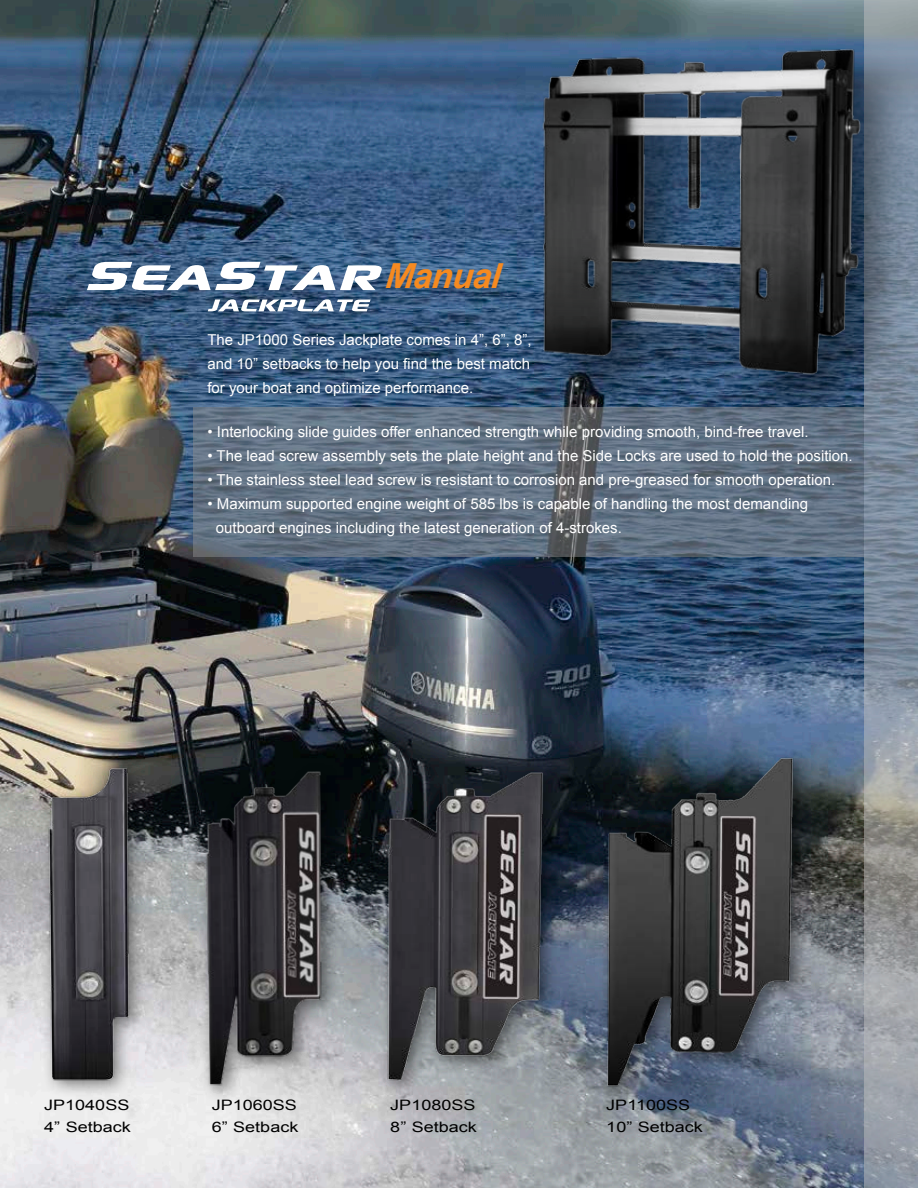
<style>
.page{position:relative;width:918px;height:1188px;background:#fff}
.page>*{position:absolute;margin:0;border:0;box-sizing:border-box;transform-origin:0 0}
.t1{font:italic 700 34.5px "Arial";color:#f68a20}
.t2{font:15px/24px "Arial";color:#fff;text-align:justify}
.t3{font:14.4px "Arial";color:#000;scale:1.25 1}
</style>
<div class="page">
<img style="left:0;top:0;width:864px;height:1188px">
<div style="left:39px;top:758px;width:109px;height:340px;background:#000;opacity:.5"></div>
<img style="left:30px;top:759px;width:115px;height:330px">
<div style="left:197px;top:762px;width:145px;height:342px;background:#000;opacity:.5"></div>
<img style="left:184px;top:762px;width:151px;height:330px">
<div style="left:378px;top:763px;width:183px;height:336px;background:#000;opacity:.5"></div>
<img style="left:369px;top:761px;width:193px;height:330px">
<img style="left:586px;top:747px;width:229px;height:361px">
<svg style="left:208px;top:299px;width:163px;height:12px"></svg>
<svg style="left:87px;top:262px;width:295px;height:28px"></svg>
<svg style="left:864px;top:0;width:54px;height:1188px;background:#8f979f"></svg>
<div style="left:534px;top:41px;width:384px;height:394px;background:#000;opacity:.45"></div>
<img style="left:523px;top:30px;width:351px;height:380px">
<svg style="left:193px;top:408px;width:671px;height:149px;background:#617081"></svg>
<h1 class="t1" style="left:384px;top:252px;width:117px">Manual</h1>
<p class="t2" style="left:207px;top:328px;width:326px">The JP1000 Series Jackplate comes in 4”, 6”, 8”, and 10” setbacks to help you find the best match for your boat and optimize performance.</p>
<p class="t2" style="left:207px;top:420px;width:603px">• Interlocking slide guides offer enhanced strength while providing smooth, bind-free travel.</p>
<p class="t2" style="left:207px;top:444px;width:647px">• The lead screw assembly sets the plate height and the Side Locks are used to hold the position.</p>
<p class="t2" style="left:207px;top:468px;width:629px">• The stainless steel lead screw is resistant to corrosion and pre-greased for smooth operation.</p>
<p class="t2" style="left:216px;top:492px;width:594px;text-indent:-8px">• Maximum supported engine weight of 585 lbs is capable of handling the most demanding outboard engines including the latest generation of 4-strokes.</p>
<p class="t3" style="left:44px;top:1095px;width:70px">JP1040SS</p>
<p class="t3" style="left:212px;top:1095px;width:70px">JP1060SS</p>
<p class="t3" style="left:390px;top:1095px;width:70px">JP1080SS</p>
<p class="t3" style="left:606px;top:1095px;width:68px">JP1100SS</p>
<p class="t3" style="left:44px;top:1118px;width:71px">4” Setback</p>
<p class="t3" style="left:212px;top:1118px;width:71px">6” Setback</p>
<p class="t3" style="left:390px;top:1118px;width:71px">8” Setback</p>
<p class="t3" style="left:606px;top:1118px;width:79px">10” Setback</p>
</div>
